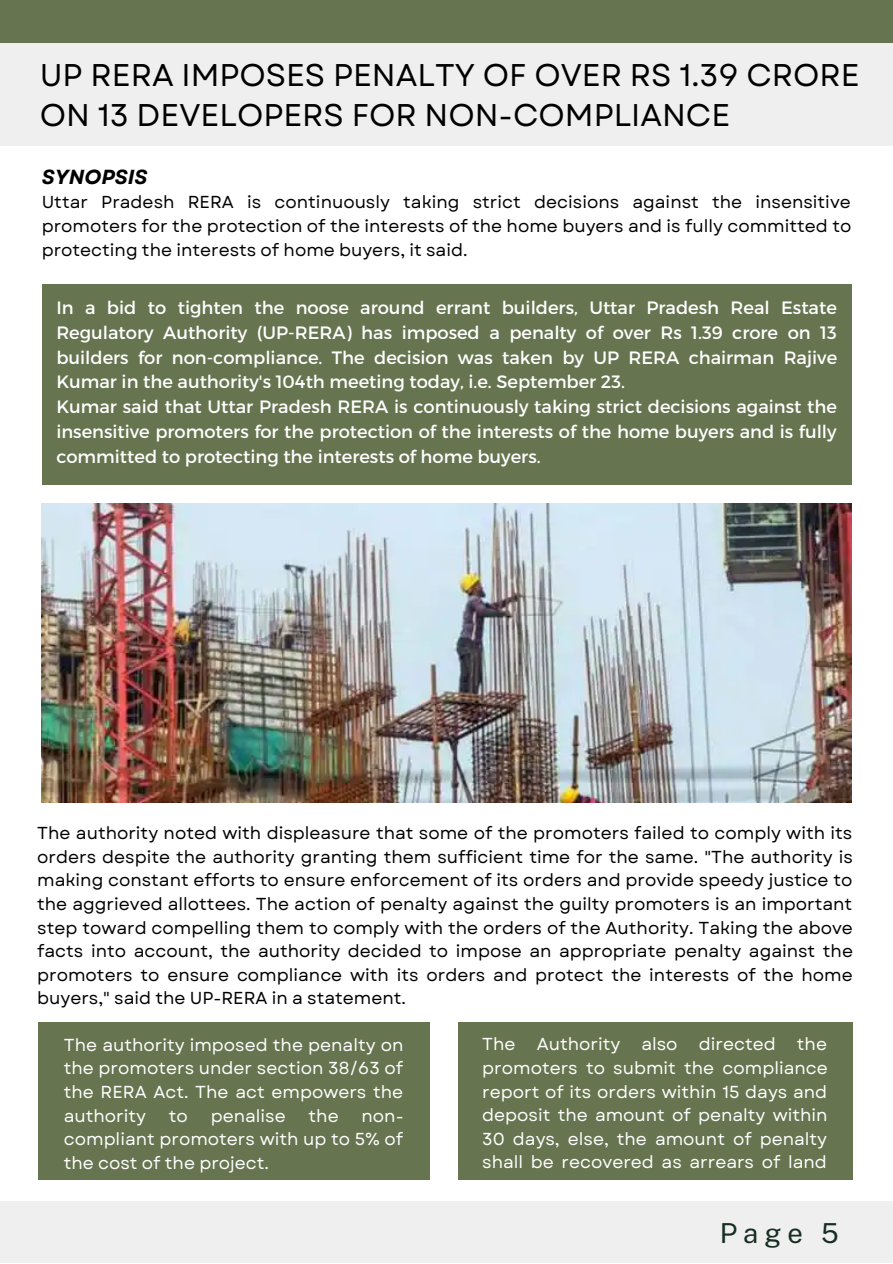
<style>
.page{position:relative;width:893px;height:1264px;background:#fff}
.page>*{position:absolute;margin:0;border:0;box-sizing:border-box;transform-origin:0 0}
.t1{font:31.35px/40.5px "Garet";color:#000}
.t2{font:27.45px "Public Sans";color:#172e23}
.t3{font:italic 700 20.25px "Garet";color:#000}
.t4{font:17.85px/24.8px "Montserrat";color:#fff}
.t5{font:17.25px/23.5px "Garet";color:#000;text-align:justify}
.t6{font:17.25px/23.5px "Garet";color:#fff;text-align:justify}
</style>
<div class="page">
<div style="left:42px;top:284px;width:809px;height:200px;background:#677450"></div>
<div style="left:0;top:35px;width:892px;height:110px;background:#efefef"></div>
<div style="left:0;top:0;width:892px;height:43px;background:#677450"></div>
<div style="left:0;top:1201px;width:892px;height:61px;background:#efefef"></div>
<div style="left:39px;top:1022px;width:391px;height:158px;background:#677450"></div>
<div style="left:458px;top:1022px;width:394px;height:158px;background:#677450"></div>
<img style="left:42px;top:503px;width:809px;height:299px">
<h1 class="t1" style="left:40px;top:54px;width:821px">UP RERA IMPOSES PENALTY OF OVER RS 1.39 CRORE<br>ON 13 DEVELOPERS FOR NON-COMPLIANCE</h1>
<p class="t3" style="left:42px;top:162px;width:107px">SYNOPSIS</p>
<p class="t5" style="left:42px;top:191px;width:811px">Uttar Pradesh RERA is continuously taking strict decisions against the insensitive promoters for the protection of the interests of the home buyers and is fully committed to protecting the interests of home buyers, it said.</p>
<p class="t4" style="left:56px;top:294px;width:782px">In a bid to tighten the noose around errant builders, Uttar Pradesh Real Estate Regulatory Authority (UP-RERA) has imposed a penalty of over Rs 1.39 crore on 13 builders for non-compliance. The decision was taken by UP RERA chairman Rajive Kumar in the authority's 104th meeting today, i.e. September 23.<br>Kumar said that Uttar Pradesh RERA is continuously taking strict decisions against the insensitive promoters for the protection of the interests of the home buyers and is fully committed to protecting the interests of home buyers.</p>
<p class="t5" style="left:37px;top:821px;width:817px">The authority noted with displeasure that some of the promoters failed to comply with its orders despite the authority granting them sufficient time for the same. "The authority is making constant efforts to ensure enforcement of its orders and provide speedy justice to the aggrieved allottees. The action of penalty against the guilty promoters is an important step toward compelling them to comply with the orders of the Authority. Taking the above facts into account, the authority decided to impose an appropriate penalty against the promoters to ensure compliance with its orders and protect the interests of the home buyers," said the UP-RERA in a statement.</p>
<p class="t6" style="left:64px;top:1033px;width:341px">The authority imposed the penalty on the promoters under section 38/63 of the RERA Act. The act empowers the authority</p>
<p class="t6" style="left:169px;top:1103px;width:21px">to</p>
<p class="t6" style="left:211px;top:1103px;width:76px">penalise</p>
<p class="t6" style="left:308px;top:1103px;width:32px">the</p>
<p class="t6" style="left:64px;top:1103px;width:341px;text-indent:298px">non&shy;compliant promoters with up to 5% of the cost of the project.</p>
<p class="t6" style="left:482px;top:1032px;width:347px">The Authority also directed the promoters to submit the compliance report of its orders within 15 days and deposit the amount of penalty within 30 days, else, the amount of penalty shall be recovered as arrears of land</p>
<h2 class="t2" style="left:719px;top:1216px;width:120px">Page 5</h2>
</div>
